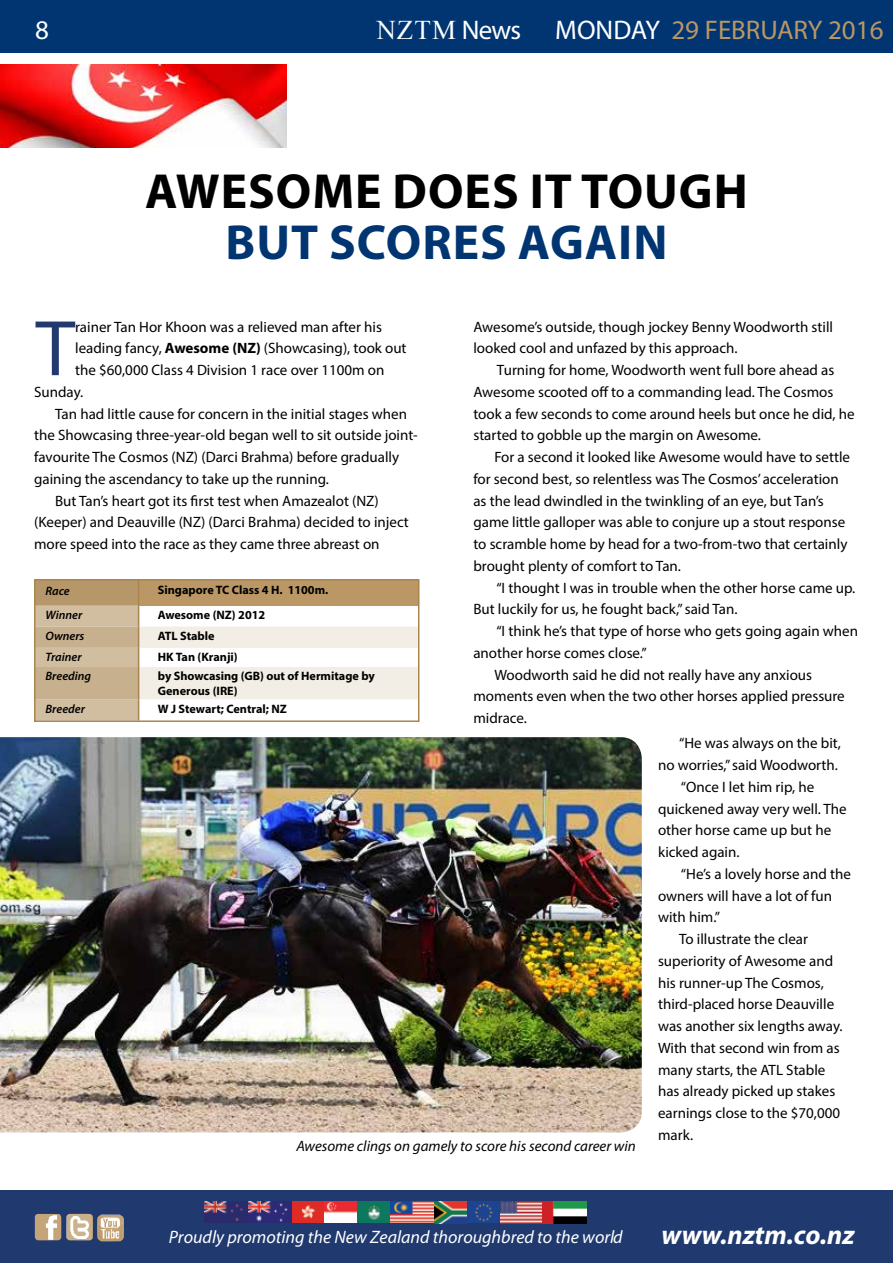
<style>
.page{position:relative;width:893px;height:1263px;background:#fff}
.page>*{position:absolute;margin:0;border:0;box-sizing:border-box;transform-origin:0 0}
.t1{font:79.5px "Myriad Pro";color:#20396f}
.t2{font:700 49.5px "Myriad Pro";letter-spacing:.02em;color:#000}
.t3{font:700 49.5px "Myriad Pro";letter-spacing:.02em;color:#003572}
.t4{font:27px "Myriad Pro";color:#ba9764}
.t5{font:italic 700 27px "Myriad Pro";color:#fff}
.t6{font:27px "Times New Roman";color:#fff}
.t7{font:27px "Myriad Pro";color:#fff}
.t8{font:italic 18px "Myriad Pro";color:#fff}
.t9{font:15px/21.8px "Myriad Pro";color:#000}
.t10{font:italic 15px "Myriad Pro";color:#000}
.t11{font:700 12.15px/14.7px "Myriad Pro";color:#000}
.t12{font:italic 600 12.15px "Myriad Pro";color:#000}
.s1{font-family:"Myriad Pro"}
.s2{color:#fff}
.s3{font-weight:700}
</style>
<div class="page">
<div style="left:0;top:1191px;width:893px;height:72px;background:#203a6f"></div>
<img style="left:97px;top:1214px;width:27px;height:27px">
<img style="left:66px;top:1214px;width:27px;height:26px">
<img style="left:35px;top:1214px;width:26px;height:26px">
<img style="left:205px;top:1201px;width:381px;height:22px">
<div style="left:0;top:0;width:893px;height:53px;background:#003572"></div>
<img style="left:0;top:737px;width:642px;height:395px">
<img style="left:0;top:65px;width:287px;height:83px">
<svg style="left:37px;top:582px;width:379px;height:137px"></svg>
<div style="left:34px;top:579px;width:385px;height:143px;border:2px solid #a98550"></div>
<h3 class="t7" style="left:35px;top:14px;width:15px">8</h3>
<h3 class="t6" style="left:376px;top:11px;width:146px">NZTM <span class="s1">News</span></h3>
<h3 class="t4" style="left:555px;top:14px;width:330px"><span class="s2">MONDAY</span> 29 FEBRUARY 2016</h3>
<h2 class="t2" style="left:145px;top:159px;width:597px">Awesome does it tough</h2>
<h2 class="t3" style="left:225px;top:210px;width:444px">but scores again</h2>
<h1 class="t1" style="left:36px;top:299px;width:41px">T</h1>
<p class="t9" style="left:75px;top:316px;width:308px">rainer Tan Hor Khoon was a relieved man after his</p>
<p class="t9" style="left:75px;top:337px;width:333px">leading fancy, <span class="s3">Awesome (NZ)</span> (Showcasing), took out</p>
<p class="t9" style="left:75px;top:359px;width:311px">the $60,000 Class 4 Division 1 race over 1100m on</p>
<p class="t9" style="left:34px;top:381px;width:51px">Sunday.</p>
<p class="t9" style="left:55px;top:403px;width:353px">Tan had little cause for concern in the initial stages when</p>
<p class="t9" style="left:34px;top:424px;width:385px">the Showcasing three-year-old began well to sit outside joint-</p>
<p class="t9" style="left:34px;top:446px;width:367px">favourite The Cosmos (NZ) (Darci Brahma) before gradually</p>
<p class="t9" style="left:34px;top:468px;width:296px">gaining the ascendancy to take up the running.</p>
<p class="t9" style="left:55px;top:490px;width:325px">But Tan’s heart got its first test when Amazealot (NZ)</p>
<p class="t9" style="left:34px;top:511px;width:376px">(Keeper) and Deauville (NZ) (Darci Brahma) decided to inject</p>
<p class="t9" style="left:34px;top:533px;width:347px">more speed into the race as they came three abreast on</p>
<p class="t12" style="left:46px;top:583px;width:26px">Race</p>
<p class="t11" style="left:158px;top:582px;width:172px">Singapore TC Class 4 H. 1100m.</p>
<p class="t12" style="left:46px;top:607px;width:38px">Winner</p>
<p class="t11" style="left:158px;top:607px;width:109px">Awesome (NZ) 2012</p>
<p class="t12" style="left:46px;top:628px;width:40px">Owners</p>
<p class="t11" style="left:158px;top:628px;width:8px">ATL</p>
<p class="t11" style="left:180px;top:628px;width:36px">Stable</p>
<p class="t12" style="left:46px;top:649px;width:38px">Trainer</p>
<p class="t11" style="left:158px;top:649px;width:81px">HK Tan (Kranji)</p>
<p class="t12" style="left:46px;top:669px;width:47px">Breeding</p>
<p class="t11" style="left:158px;top:668px;width:219px">by Showcasing (GB) out of Hermitage by<br>Generous (IRE)</p>
<p class="t12" style="left:46px;top:701px;width:41px">Breeder</p>
<p class="t11" style="left:158px;top:701px;width:131px">W J Stewart; Central; NZ</p>
<p class="t9" style="left:473px;top:316px;width:361px">Awesome’s outside, though jockey Benny Woodworth still looked cool and unfazed by this approach.</p>
<p class="t9" style="left:473px;top:359px;width:383px;text-indent:24px">Turning for home, Woodworth went full bore ahead as Awesome scooted off to a commanding lead. The Cosmos took a few seconds to come around heels but once he did, he started to gobble up the margin on Awesome.</p>
<p class="t9" style="left:473px;top:446px;width:378px;text-indent:21px">For a second it looked like Awesome would have to settle for second best, so relentless was The Cosmos’ acceleration as the lead dwindled in the twinkling of an eye, but Tan’s game little galloper was able to conjure up a stout response to scramble home by head for a two-from-two that certainly brought plenty of comfort to Tan.</p>
<p class="t9" style="left:473px;top:577px;width:383px;text-indent:23px">“I thought I was in trouble when the other horse came up.<br>But luckily for us, he fought back,” said Tan.</p>
<p class="t9" style="left:496px;top:620px;width:363px">“I think he’s that type of horse who gets going again when</p>
<p class="t9" style="left:473px;top:642px;width:175px">another horse comes close.”</p>
<p class="t9" style="left:494px;top:664px;width:319px">Woodworth said he did not really have any anxious</p>
<p class="t9" style="left:473px;top:685px;width:373px">moments even when the two other horses applied pressure</p>
<p class="t9" style="left:473px;top:707px;width:55px">midrace.</p>
<p class="t10" style="left:296px;top:1136px;width:341px">Awesome clings on gamely to score his second career win</p>
<p class="t9" style="left:679px;top:732px;width:163px">“He was always on the bit,</p>
<p class="t9" style="left:658px;top:754px;width:181px">no worries,” said Woodworth.</p>
<p class="t9" style="left:681px;top:776px;width:135px">“Once I let him rip, he</p>
<p class="t9" style="left:658px;top:797px;width:190px">quickened away very well. The</p>
<p class="t9" style="left:658px;top:819px;width:175px">other horse came up but he</p>
<p class="t9" style="left:658px;top:841px;width:83px">kicked again.</p>
<p class="t9" style="left:681px;top:863px;width:171px">“He’s a lovely horse and the</p>
<p class="t9" style="left:658px;top:884px;width:176px">owners will have a lot of fun</p>
<p class="t9" style="left:658px;top:906px;width:64px">with him.”</p>
<p class="t9" style="left:679px;top:928px;width:131px">To illustrate the clear</p>
<p class="t9" style="left:658px;top:950px;width:177px">superiority of Awesome and</p>
<p class="t9" style="left:658px;top:971px;width:167px">his runner-up The Cosmos,</p>
<p class="t9" style="left:658px;top:993px;width:178px">third-placed horse Deauville</p>
<p class="t9" style="left:658px;top:1015px;width:186px">was another six lengths away.</p>
<p class="t9" style="left:658px;top:1037px;width:183px">With that second win from as</p>
<p class="t9" style="left:658px;top:1058px;width:169px">many starts, the ATL Stable</p>
<p class="t9" style="left:658px;top:1080px;width:179px">has already picked up stakes</p>
<p class="t9" style="left:658px;top:1102px;width:184px">earnings close to the $70,000</p>
<p class="t9" style="left:658px;top:1124px;width:37px">mark.</p>
<p class="t8" style="left:169px;top:1226px;width:455px">Proudly promoting the New Zealand thoroughbred to the world</p>
<h3 class="t5" style="left:661px;top:1217px;width:195px">www.nztm.co.nz</h3>
</div>
